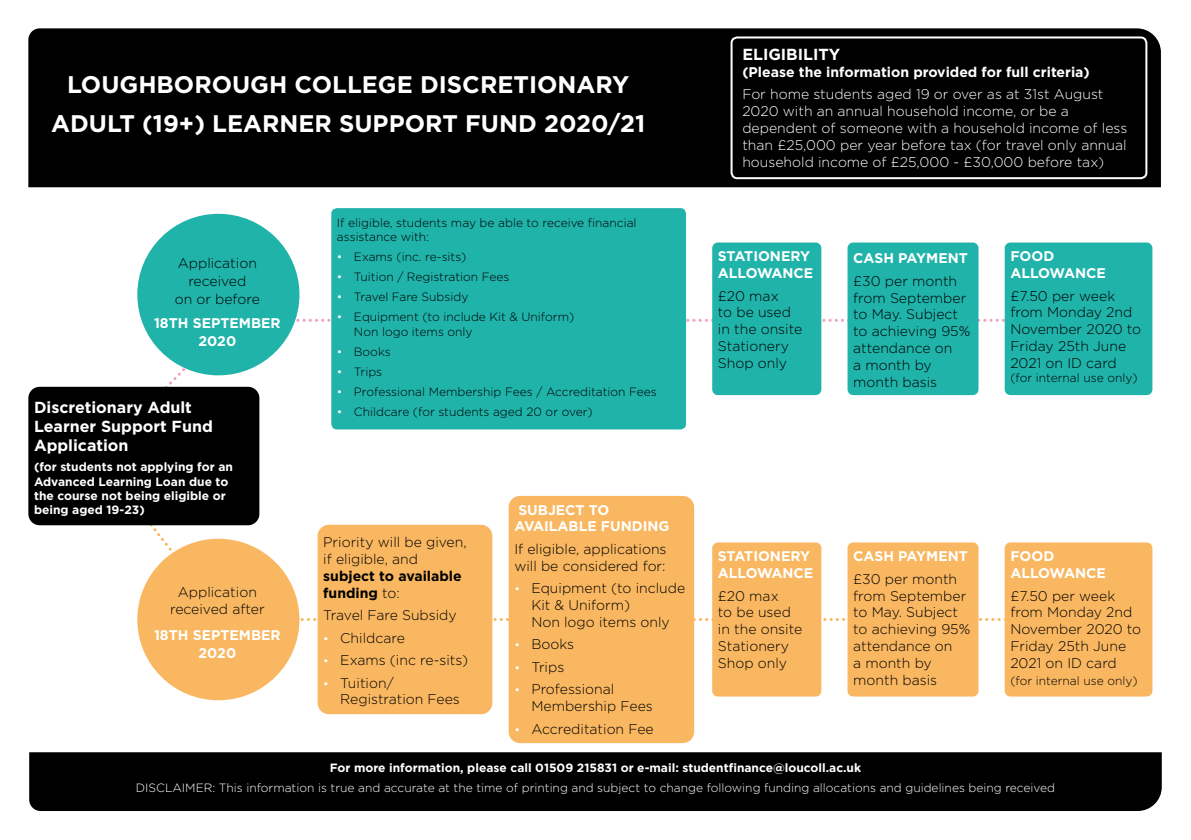
<style>
.page{position:relative;width:1191px;height:840px;background:#fff}
.page>*{position:absolute;margin:0;border:0;box-sizing:border-box;transform-origin:0 0}
.t1{font:700 24px/38.8px "Gotham";color:#fff;text-align:center}
.t2{font:700 16px/19.2px "Gotham";color:#fff}
.t3{font:300 14px/16.8px "Gotham";color:#000}
.t4{font:300 14px/16.8px "Gotham";color:#fff}
.t5{font:700 14px/16.8px "Gotham";color:#fff}
.t6{font:700 14px/16.8px "Gotham";color:#000}
.t7{font:300 12px/14.4px "Gotham";color:#000}
.t8{font:700 12px/14.4px "Gotham";color:#fff}
.t9{font:300 12px "Gotham";color:#fff}
.s1{color:#fff}
.s2{font-weight:300}
.s3{font-size:12px;color:#fff}
</style>
<div class="page">
<div style="left:28px;top:28px;width:1133px;height:159px;background:#000"></div>
<div style="left:29px;top:752px;width:1132px;height:58px;background:#000"></div>
<svg style="left:299px;top:617px;width:705px;height:3px"></svg>
<svg style="left:295px;top:318px;width:709px;height:3px"></svg>
<svg style="left:139px;top:314px;width:102px;height:71px"></svg>
<svg style="left:132px;top:525px;width:101px;height:26px"></svg>
<div style="left:331px;top:208px;width:355px;height:221px;background:#20b3aa;border-radius:6px"></div>
<div style="left:847px;top:242px;width:131px;height:153px;background:#20b3aa;border-radius:6px"></div>
<div style="left:1004px;top:242px;width:148px;height:153px;background:#20b3aa;border-radius:6px"></div>
<div style="left:317px;top:524px;width:175px;height:189px;background:#f9b761;border-radius:11px"></div>
<div style="left:712px;top:242px;width:109px;height:153px;background:#20b3aa;border-radius:6px"></div>
<div style="left:508px;top:495px;width:186px;height:247px;background:#f9b761;border-radius:11px"></div>
<div style="left:28px;top:386px;width:231px;height:139px;background:#000;border-radius:11px"></div>
<div style="left:137px;top:214px;width:162px;height:161px;background:#20b3aa;border-radius:50%"></div>
<div style="left:137px;top:538px;width:162px;height:162px;background:#f9b761;border-radius:50%"></div>
<div style="left:730px;top:36px;width:417px;height:143px;border:2px solid #fff;border-radius:6px"></div>
<div style="left:847px;top:542px;width:131px;height:154px;background:#f9b761;border-radius:6px"></div>
<div style="left:1004px;top:542px;width:148px;height:154px;background:#f9b761;border-radius:6px"></div>
<div style="left:712px;top:542px;width:109px;height:154px;background:#f9b761;border-radius:6px"></div>
<h1 class="t1" style="left:51px;top:65px;width:595px">LOUGHBOROUGH COLLEGE DISCRETIONARY<br>ADULT (19+) LEARNER SUPPORT FUND 2020/21</h1>
<p class="t3" style="left:175px;top:254px;width:87px;line-height:18px;text-align:center">Application received<br>on or before</p>
<p class="t5" style="left:154px;top:313px;width:128px;line-height:18px;text-align:center">18TH SEPTEMBER<br>2020</p>
<p class="t2" style="left:34px;top:396px;width:180px">Discretionary Adult<br>Learner Support Fund<br>Application</p>
<p class="t8" style="left:34px;top:459px;width:200px">(for students not applying for an<br>Advanced Learning Loan due to the course not being eligible or being aged 19-23)</p>
<p class="t3" style="left:170px;top:583px;width:96px;text-align:center">Application received after</p>
<p class="t5" style="left:154px;top:625px;width:128px;line-height:18px;text-align:center">18TH SEPTEMBER<br>2020</p>
<p class="t7" style="left:337px;top:215px;width:301px">If eligible, students may be able to receive financial assistance with:</p>
<p class="t7" style="left:337px;top:249px;width:131px"><span class="s1">•</span> Exams (inc. re-sits)</p>
<p class="t7" style="left:337px;top:269px;width:174px"><span class="s1">•</span> Tuition / Registration Fees</p>
<p class="t7" style="left:337px;top:289px;width:133px"><span class="s1">•</span> Travel Fare Subsidy</p>
<p class="t7" style="left:354px;top:309px;width:222px;text-indent:-17px"><span class="s1">•</span> Equipment (to include Kit &amp; Uniform)<br>Non logo items only</p>
<p class="t7" style="left:337px;top:344px;width:55px"><span class="s1">•</span> Books</p>
<p class="t7" style="left:337px;top:364px;width:47px"><span class="s1">•</span> Trips</p>
<p class="t7" style="left:337px;top:384px;width:321px"><span class="s1">•</span> Professional Membership Fees / Accreditation Fees</p>
<p class="t7" style="left:337px;top:404px;width:257px"><span class="s1">•</span> Childcare (for students aged 20 or over)</p>
<p class="t3" style="left:323px;top:533px;width:145px">Priority will be given, if eligible, and</p>
<p class="t6" style="left:323px;top:566px;width:140px">subject to available funding <span class="s2">to:</span></p>
<p class="t3" style="left:323px;top:606px;width:135px">Travel Fare Subsidy</p>
<p class="t3" style="left:323px;top:628px;width:83px"><span class="s3">•</span> Childcare</p>
<p class="t3" style="left:323px;top:651px;width:146px"><span class="s3">•</span> Exams (inc re-sits)</p>
<p class="t3" style="left:340px;top:673px;width:121px;text-indent:-17px"><span class="s3">•</span> Tuition/<br>Registration Fees</p>
<p class="t5" style="left:514px;top:500px;width:157px">SUBJECT TO<br>AVAILABLE FUNDING</p>
<p class="t3" style="left:514px;top:540px;width:154px">If eligible, applications will be considered for:</p>
<p class="t3" style="left:531px;top:579px;width:155px;text-indent:-17px"><span class="s3">•</span> Equipment (to include<br>Kit &amp; Uniform)<br>Non logo items only</p>
<p class="t3" style="left:514px;top:635px;width:61px"><span class="s3">•</span> Books</p>
<p class="t3" style="left:514px;top:658px;width:51px"><span class="s3">•</span> Trips</p>
<p class="t3" style="left:531px;top:680px;width:123px;text-indent:-17px"><span class="s3">•</span> Professional<br>Membership Fees</p>
<p class="t3" style="left:514px;top:719px;width:141px"><span class="s3">•</span> Accreditation Fee</p>
<p class="t2" style="left:742px;top:44px;width:99px">ELIGIBILITY</p>
<p class="t5" style="left:742px;top:63px;width:349px">(Please the information provided for full criteria)</p>
<p class="t4" style="left:742px;top:86px;width:386px">For home students aged 19 or over as at 31st August 2020 with an annual household income, or be a dependent of someone with a household income of less than £25,000 per year before tax (for travel only annual household income of £25,000 - £30,000 before tax)</p>
<p class="t5" style="left:718px;top:247px;width:97px">STATIONERY<br>ALLOWANCE</p>
<p class="t3" style="left:718px;top:287px;width:86px">£20 max<br>to be used in the onsite<br>Stationery<br>Shop only</p>
<p class="t5" style="left:853px;top:249px;width:116px">CASH PAYMENT</p>
<p class="t3" style="left:853px;top:272px;width:119px">£30 per month from September to May. Subject to achieving 95% attendance on<br>a month by month basis</p>
<p class="t5" style="left:1010px;top:247px;width:97px">FOOD<br>ALLOWANCE</p>
<p class="t3" style="left:1010px;top:287px;width:132px">£7.50 per week from Monday 2nd<br>November 2020 to<br>Friday 25th June<br>2021 on ID card</p>
<p class="t7" style="left:1010px;top:370px;width:129px">(for internal use only)</p>
<p class="t5" style="left:718px;top:547px;width:97px">STATIONERY<br>ALLOWANCE</p>
<p class="t3" style="left:718px;top:586px;width:86px">£20 max<br>to be used in the onsite<br>Stationery<br>Shop only</p>
<p class="t5" style="left:853px;top:547px;width:116px">CASH PAYMENT</p>
<p class="t3" style="left:853px;top:570px;width:119px">£30 per month from September to May. Subject to achieving 95% attendance on<br>a month by month basis</p>
<p class="t5" style="left:1010px;top:547px;width:97px">FOOD<br>ALLOWANCE</p>
<p class="t3" style="left:1010px;top:586px;width:132px">£7.50 per week from Monday 2nd<br>November 2020 to<br>Friday 25th June<br>2021 on ID card</p>
<p class="t7" style="left:1010px;top:672px;width:129px">(for internal use only)</p>
<p class="t8" style="left:330px;top:760px;width:533px">For more information, please call 01509 215831 or e-mail: studentfinance@loucoll.ac.uk</p>
<p class="t9" style="left:136px;top:781px;width:920px">DISCLAIMER: This information is true and accurate at the time of printing and subject to change following funding allocations and guidelines being received</p>
</div>
